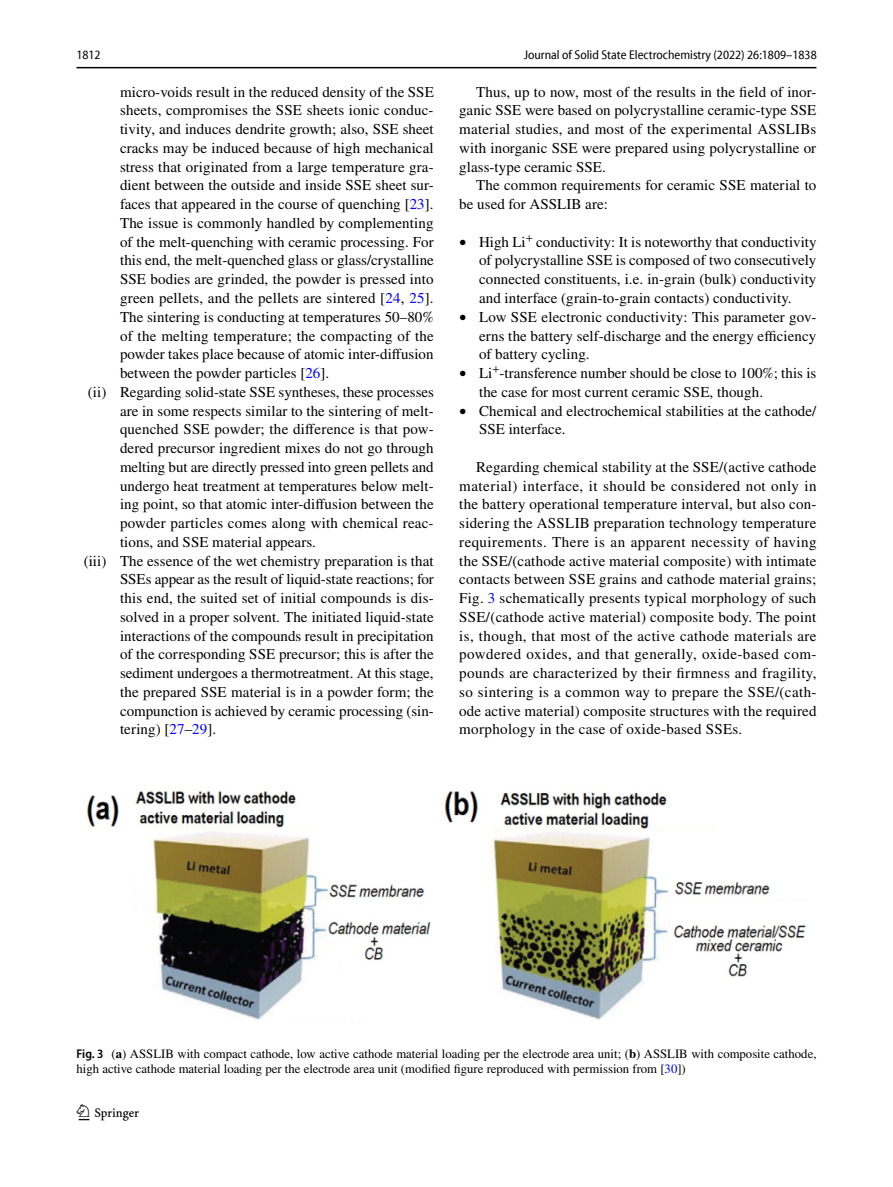
<style>
.page{position:relative;width:893px;height:1187px;background:#fff}
.page>*{position:absolute;margin:0;border:0;box-sizing:border-box;transform-origin:0 0}
.t1{font:22.5px "Springnew Regular 2";color:#000}
.t2{font:15px/18.8px "STIX";letter-spacing:.005em;color:#000;text-align:justify}
.t3{font:12.75px/15px "STIX";color:#000}
.t4{font:semi-condensed 12.75px "Myriad Pro Unic";color:#000}
.s1{color:#00f}
.s2{font-size:14.1px}
.s3{font-family:"Myriad Pro";font-weight:600;font-stretch:semi-condensed}
.s4{font-weight:700}
</style>
<div class="page">
<hr style="left:77px;top:67px;width:739px;height:1px;background:#000">
<img style="left:87px;top:789px;width:719px;height:232px">
<p class="t4" style="left:76px;top:50px;width:26px">1812</p>
<p class="t4" style="left:524px;top:50px;width:294px">Journal of Solid State Electrochemistry (2022) 26:1809–1838</p>
<p class="t2" style="left:120px;top:83px;width:315px">micro-voids result in the reduced density of the SSE</p>
<p class="t2" style="left:120px;top:102px;width:315px">sheets, compromises the SSE sheets ionic conduc-</p>
<p class="t2" style="left:120px;top:121px;width:315px">tivity, and induces dendrite growth; also, SSE sheet</p>
<p class="t2" style="left:120px;top:139px;width:315px">cracks may be induced because of high mechanical</p>
<p class="t2" style="left:120px;top:158px;width:315px">stress that originated from a large temperature gra-</p>
<p class="t2" style="left:120px;top:177px;width:315px">dient between the outside and inside SSE sheet sur-</p>
<p class="t2" style="left:120px;top:196px;width:315px">faces that appeared in the course of quenching [<span class="s1">23</span>].</p>
<p class="t2" style="left:120px;top:214px;width:315px">The issue is commonly handled by complementing</p>
<p class="t2" style="left:120px;top:233px;width:315px">of the melt-quenching with ceramic processing. For</p>
<p class="t2" style="left:120px;top:252px;width:315px">this end, the melt-quenched glass or glass/crystalline</p>
<p class="t2" style="left:120px;top:271px;width:315px">SSE bodies are grinded, the powder is pressed into</p>
<p class="t2" style="left:120px;top:289px;width:315px">green pellets, and the pellets are sintered [<span class="s1">24</span>, <span class="s1">25</span>].</p>
<p class="t2" style="left:120px;top:308px;width:315px">The sintering is conducting at temperatures 50–80%</p>
<p class="t2" style="left:120px;top:327px;width:315px">of the melting temperature; the compacting of the</p>
<p class="t2" style="left:120px;top:346px;width:315px">powder takes place because of atomic inter-diffusion</p>
<p class="t2" style="left:120px;top:364px;width:211px">between the powder particles [<span class="s1">26</span>].</p>
<p class="t2" style="left:88px;top:383px;width:348px">(ii) Regarding solid-state SSE syntheses, these processes</p>
<p class="t2" style="left:120px;top:402px;width:315px">are in some respects similar to the sintering of melt-</p>
<p class="t2" style="left:120px;top:421px;width:315px">quenched SSE powder; the difference is that pow-</p>
<p class="t2" style="left:120px;top:439px;width:315px">dered precursor ingredient mixes do not go through</p>
<p class="t2" style="left:120px;top:458px;width:315px">melting but are directly pressed into green pellets and</p>
<p class="t2" style="left:120px;top:477px;width:315px">undergo heat treatment at temperatures below melt-</p>
<p class="t2" style="left:120px;top:496px;width:315px">ing point, so that atomic inter-diffusion between the</p>
<p class="t2" style="left:120px;top:514px;width:315px">powder particles comes along with chemical reac-</p>
<p class="t2" style="left:120px;top:533px;width:198px">tions, and SSE material appears.</p>
<p class="t2" style="left:84px;top:552px;width:352px">(iii) The essence of the wet chemistry preparation is that</p>
<p class="t2" style="left:120px;top:571px;width:315px">SSEs appear as the result of liquid-state reactions; for</p>
<p class="t2" style="left:120px;top:589px;width:315px">this end, the suited set of initial compounds is dis-</p>
<p class="t2" style="left:120px;top:608px;width:315px">solved in a proper solvent. The initiated liquid-state</p>
<p class="t2" style="left:120px;top:627px;width:315px">interactions of the compounds result in precipitation</p>
<p class="t2" style="left:120px;top:646px;width:315px">of the corresponding SSE precursor; this is after the</p>
<p class="t2" style="left:120px;top:664px;width:315px">sediment undergoes a thermotreatment. At this stage,</p>
<p class="t2" style="left:120px;top:683px;width:315px">the prepared SSE material is in a powder form; the</p>
<p class="t2" style="left:120px;top:702px;width:315px">compunction is achieved by ceramic processing (sin-</p>
<p class="t2" style="left:120px;top:721px;width:98px">tering) [<span class="s1">27</span>–<span class="s1">29</span>].</p>
<p class="t2" style="left:459px;top:83px;width:359px;text-indent:17px">Thus, up to now, most of the results in the field of inor&shy;ganic SSE were based on polycrystalline ceramic-type SSE material studies, and most of the experimental ASSLIBs with inorganic SSE were prepared using polycrystalline or glass-type ceramic SSE.</p>
<p class="t2" style="left:459px;top:177px;width:359px;text-indent:17px">The common requirements for ceramic SSE material to be used for ASSLIB are:</p>
<p class="t2" style="left:479px;top:233px;width:339px;text-indent:-20px"><span class="s2">•</span> High Li<sup>+</sup> conductivity: It is noteworthy that conductivity of polycrystalline SSE is composed of two consecutively connected constituents, i.e. in-grain (bulk) conductivity and interface (grain-to-grain contacts) conductivity.</p>
<p class="t2" style="left:479px;top:308px;width:339px;text-indent:-20px"><span class="s2">•</span> Low SSE electronic conductivity: This parameter gov&shy;erns the battery self-discharge and the energy efficiency of battery cycling.</p>
<p class="t2" style="left:479px;top:364px;width:339px;text-indent:-20px"><span class="s2">•</span> Li<sup>+</sup>-transference number should be close to 100%; this is the case for most current ceramic SSE, though.</p>
<p class="t2" style="left:479px;top:402px;width:339px;text-indent:-20px"><span class="s2">•</span> Chemical and electrochemical stabilities at the cathode/<br>SSE interface.</p>
<p class="t2" style="left:459px;top:458px;width:359px;text-indent:17px">Regarding chemical stability at the SSE/(active cathode material) interface, it should be considered not only in the battery operational temperature interval, but also con&shy;sidering the ASSLIB preparation technology temperature requirements. There is an apparent necessity of having the SSE/(cathode active material composite) with intimate contacts between SSE grains and cathode material grains; Fig. <span class="s1">3</span> schematically presents typical morphology of such SSE/(cathode active material) composite body. The point is, though, that most of the active cathode materials are powdered oxides, and that generally, oxide-based com&shy;pounds are characterized by their firmness and fragility, so sintering is a common way to prepare the SSE/(cath&shy;ode active material) composite structures with the required morphology in the case of oxide-based SSEs.</p>
<p class="t3" style="left:77px;top:1046px;width:741px"><span class="s3">Fig. 3</span> (<span class="s4">a</span>) ASSLIB with compact cathode, low active cathode material loading per the electrode area unit; (<span class="s4">b</span>) ASSLIB with composite cathode, high active cathode material loading per the electrode area unit (modified figure reproduced with permission from [<span class="s1">30</span>])</p>
<h1 class="t1" style="left:79px;top:1104px;width:62px">1 3</h1>
</div>
